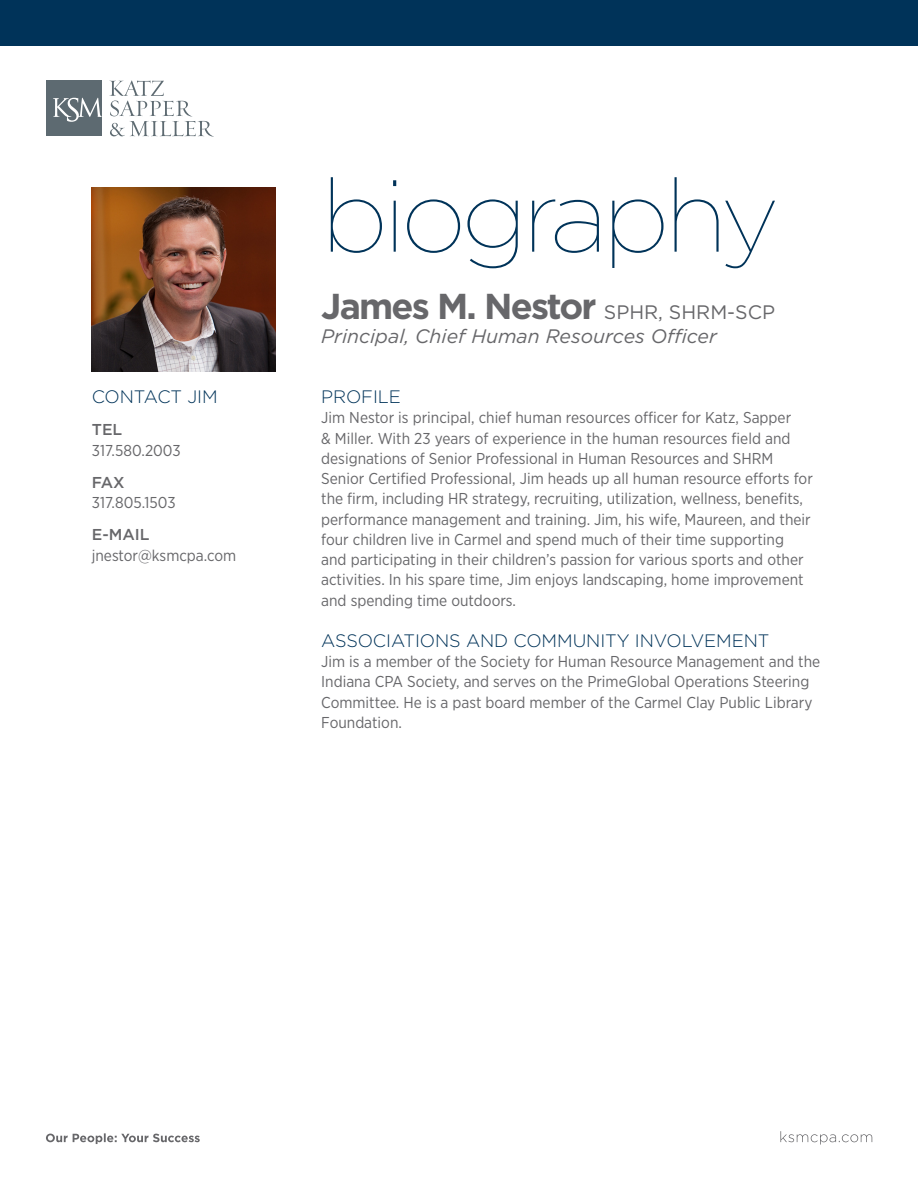
<style>
.page{position:relative;width:918px;height:1188px;background:#fff}
.page>*{position:absolute;margin:0;border:0;box-sizing:border-box;transform-origin:0 0}
.t1{font:100 102px "Gotham";letter-spacing:-.045em;color:#003359}
.t2{font:700 36px "Gotham";letter-spacing:-.05em;color:#67676a}
.t3{font:italic 19.5px "Gotham";color:#67676a}
.t4{font:300 18px "Gotham";letter-spacing:-.005em;color:#003359}
.t5{font:15.75px/20.2px "Gotham Narrow";color:#67676a}
.s1{font-family:"Gotham";font-weight:500}
.s2{font-weight:400;font-size:19.5px}
</style>
<div class="page">
<div style="left:0;top:0;width:918px;height:46px;background:#003359"></div>
<div style="left:46px;top:81px;width:56px;height:55px;background:#5d6a71"></div>
<svg style="left:53px;top:98px;width:49px;height:24px"></svg>
<svg style="left:109px;top:80px;width:105px;height:57px"></svg>
<svg style="left:46px;top:1133px;width:154px;height:11px"></svg>
<svg style="left:780px;top:1131px;width:92px;height:14px"></svg>
<img style="left:92px;top:188px;width:183px;height:183px">
<p class="t4" style="left:92px;top:385px;width:127px">CONTACT JIM</p>
<p class="t5" style="left:92px;top:419px;width:90px"><span class="s1">TEL<br></span>317.580.2003</p>
<p class="t5" style="left:92px;top:472px;width:85px"><span class="s1">FAX<br></span>317.805.1503</p>
<p class="t5" style="left:92px;top:524px;width:146px"><span class="s1">E-MAIL </span>jnestor@ksmcpa.com</p>
<p class="t1" style="left:321px;top:153px;width:459px">biography</p>
<p class="t2" style="left:321px;top:282px;width:455px">James M. Nestor <span class="s2">SPHR, SHRM-SCP</span></p>
<p class="t3" style="left:321px;top:324px;width:397px">Principal, Chief Human Resources Officer</p>
<p class="t4" style="left:321px;top:385px;width:81px">PROFILE</p>
<p class="t5" style="left:321px;top:407px;width:493px">Jim Nestor is principal, chief human resources officer for Katz, Sapper<br>&amp; Miller. With 23 years of experience in the human resources field and designations of Senior Professional in Human Resources and SHRM Senior Certified Professional, Jim heads up all human resource efforts for the firm, including HR strategy, recruiting, utilization, wellness, benefits, performance management and training. Jim, his wife, Maureen, and their four children live in Carmel and spend much of their time supporting and participating in their children’s passion for various sports and other activities. In his spare time, Jim enjoys landscaping, home improvement and spending time outdoors.</p>
<p class="t4" style="left:321px;top:629px;width:450px">ASSOCIATIONS AND COMMUNITY INVOLVEMENT</p>
<p class="t5" style="left:321px;top:651px;width:501px">Jim is a member of the Society for Human Resource Management and the Indiana CPA Society, and serves on the PrimeGlobal Operations Steering Committee. He is a past board member of the Carmel Clay Public Library Foundation.</p>
</div>
